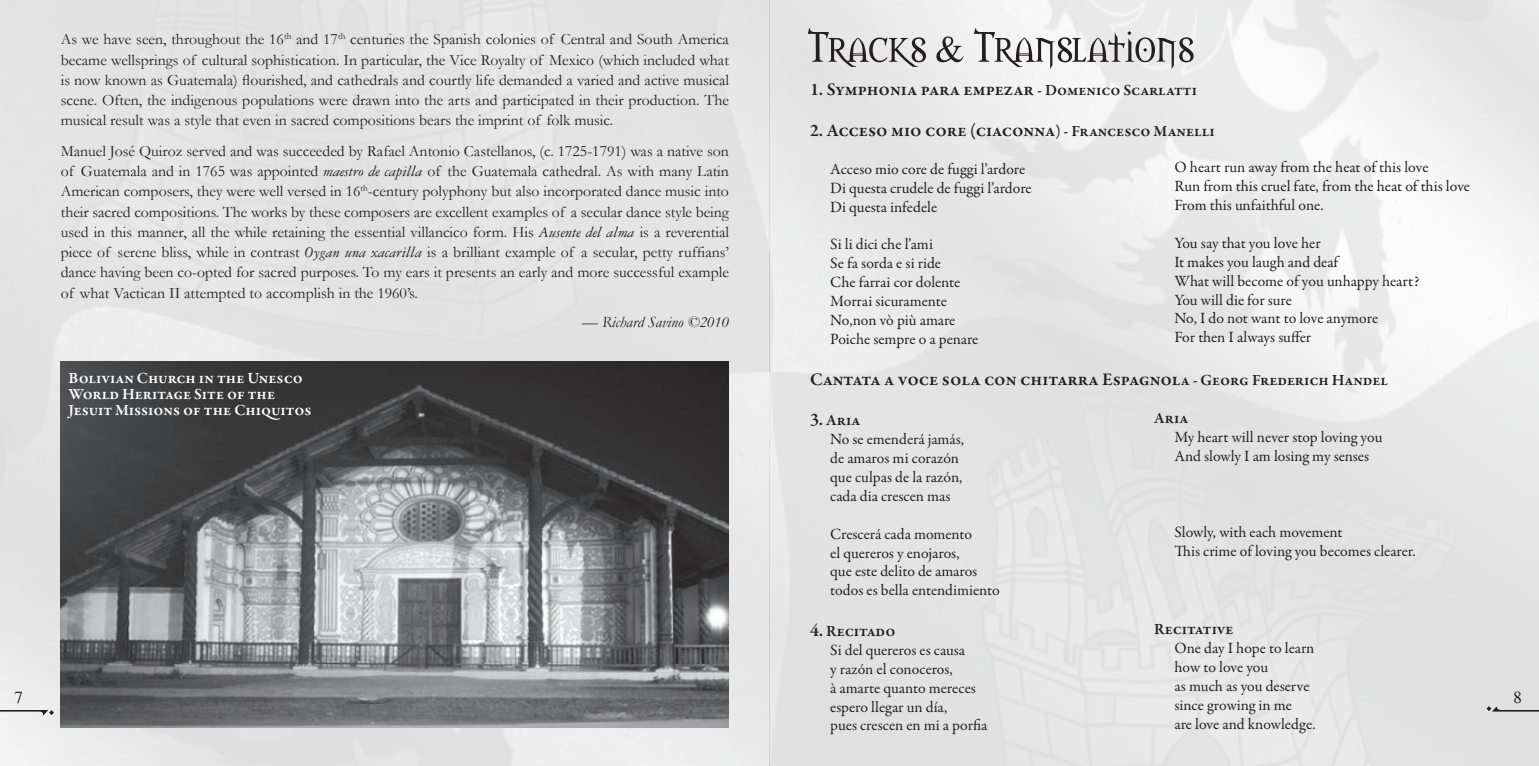
<style>
.page{position:relative;width:1539px;height:766px;background:#fff}
.page>*{position:absolute;margin:0;border:0;box-sizing:border-box;transform-origin:0 0}
.t1{font:600 18px "Garamond Premr Pro";letter-spacing:-.005em;color:#231f20}
.t2{font:18px "Morpheus";color:#231f20}
.t3{font:15.75px/20.2px "Garamond";color:#231f20;text-align:justify}
.t4{font:15.75px/18.9px "Garamond Premr Pro";color:#231f20}
.t5{font:600 15.75px/15.8px "Garamond Premr Pro";letter-spacing:-.005em;color:#fff}
.t6{font:italic 15.75px "Garamond";color:#231f20}
.t7{font:600 15.75px "Garamond Premr Pro";color:#231f20}
.s1{font-family:"Garamond Three";font-style:italic}
.s2{font-size:15.75px}
.s3{font-weight:600;font-size:18px}
.s4{font-weight:600}
</style>
<div class="page">
<img style="left:0;top:0;width:1539px;height:765px">
<svg style="left:0;top:706px;width:54px;height:9px"></svg>
<svg style="left:1487px;top:706px;width:52px;height:9px"></svg>
<svg style="left:808px;top:28px;width:118px;height:39px;background:#bdbcbd"></svg>
<svg style="left:936px;top:36px;width:28px;height:26px"></svg>
<svg style="left:974px;top:28px;width:220px;height:41px"></svg>
<img style="left:61px;top:361px;width:668px;height:366px">
<p class="t3" style="left:61px;top:29px;width:670px">As we have seen, throughout the 16<sup>th</sup> and 17<sup>th</sup> centuries the Spanish colonies of Central and South America became wellsprings of cultural sophistication. In particular, the Vice Royalty of Mexico (which included what is now known as Guatemala) flourished, and cathedrals and courtly life demanded a varied and active musical scene. Often, the indigenous populations were drawn into the arts and participated in their production. The musical result was a style that even in sacred compositions bears the imprint of folk music.</p>
<p class="t3" style="left:61px;top:140px;width:670px">Manuel José Quiroz served and was succeeded by Rafael Antonio Castellanos, (c. 1725-1791) was a native son of Guatemala and in 1765 was appointed <span class="s1">maestro de capilla</span> of the Guatemala cathedral. As with many Latin American composers, they were well versed in 16<sup>th</sup>-century polyphony but also incorporated dance music into their sacred compositions. The works by these composers are excellent examples of a secular dance style being used in this manner, all the while retaining the essential villancico form. His <span class="s1">Ausente del alma</span> is a reverential piece of serene bliss, while in contrast <span class="s1">Oygan una xacarilla</span> is a brilliant example of a secular, petty ruffians’ dance having been co-opted for sacred purposes. To my ears it presents an early and more successful example of what Vactican II attempted to accomplish in the 1960’s.</p>
<p class="t6" style="left:582px;top:312px;width:148px">— Richard Savino ©2010</p>
<p class="t1" style="left:810px;top:79px;width:389px">1. Symphonia para empezar <span class="s2">- Domenico Scarlatti</span></p>
<p class="t1" style="left:810px;top:119px;width:406px">2. Acceso mio core (ciaconna<span class="s2">) - Francesco Manelli</span></p>
<p class="t4" style="left:830px;top:160px;width:203px">Acceso mio core de fuggi l’ardore<br>Di questa crudele de fuggi l’ardore<br>Di questa infedele</p>
<p class="t4" style="left:830px;top:235px;width:150px">Si li dici che l’ami<br>Se fa sorda e si ride<br>Che farrai cor dolente<br>Morrai sicuramente<br>No,non vò più amare<br>Poiche sempre o a penare</p>
<p class="t1" style="left:810px;top:368px;width:580px">Cantata a voce sola con chitarra Espagnol<span class="s2">a - Georg Frederich Handel</span></p>
<p class="t4" style="left:830px;top:411px;width:135px;text-indent:-20px"><span class="s3">3.</span> <span class="s4">Aria<br></span>No se emenderá jamás, de amaros mi corazón que culpas de la razón, cada dia crescen mas</p>
<p class="t4" style="left:830px;top:524px;width:171px">Crescerá cada momento<br>el quereros y enojaros,<br>que este delito de amaros todos es bella entendimiento</p>
<p class="t4" style="left:830px;top:621px;width:159px;text-indent:-20px"><span class="s3">4.</span> <span class="s4">Recitado<br></span>Si del quereros es causa<br>y razón el conoceros,<br>à amarte quanto mereces espero llegar un día,<br>pues crescen en mi a porfia</p>
<p class="t4" style="left:1174px;top:158px;width:297px">O heart run away from the heat of this love<br>Run from this cruel fate, from the heat of this love<br>From this unfaithful one.</p>
<p class="t4" style="left:1174px;top:234px;width:246px">You say that you love her<br>It makes you laugh and deaf<br>What will become of you unhappy heart?<br>You will die for sure<br>No, I do not want to love anymore<br>For then I always suffer</p>
<p class="t5" style="left:69px;top:370px;width:245px">Bolivian Church in the Unesco<br>World Heritage Site of the<br>Jesuit Missions of the Chiquitos</p>
<p class="t7" style="left:1154px;top:409px;width:36px">Aria</p>
<p class="t4" style="left:1174px;top:428px;width:210px">My heart will never stop loving you<br>And slowly I am losing my senses</p>
<p class="t4" style="left:1174px;top:522px;width:243px">Slowly, with each movement<br>This crime of loving you becomes clearer.</p>
<p class="t7" style="left:1154px;top:619px;width:81px">Recitative</p>
<p class="t4" style="left:1174px;top:639px;width:143px">One day I hope to learn how to love you<br>as much as you deserve since growing in me<br>are love and knowledge.</p>
<p class="t2" style="left:15px;top:682px;width:10px">7</p>
<p class="t2" style="left:1514px;top:682px;width:10px">8</p>
</div>
